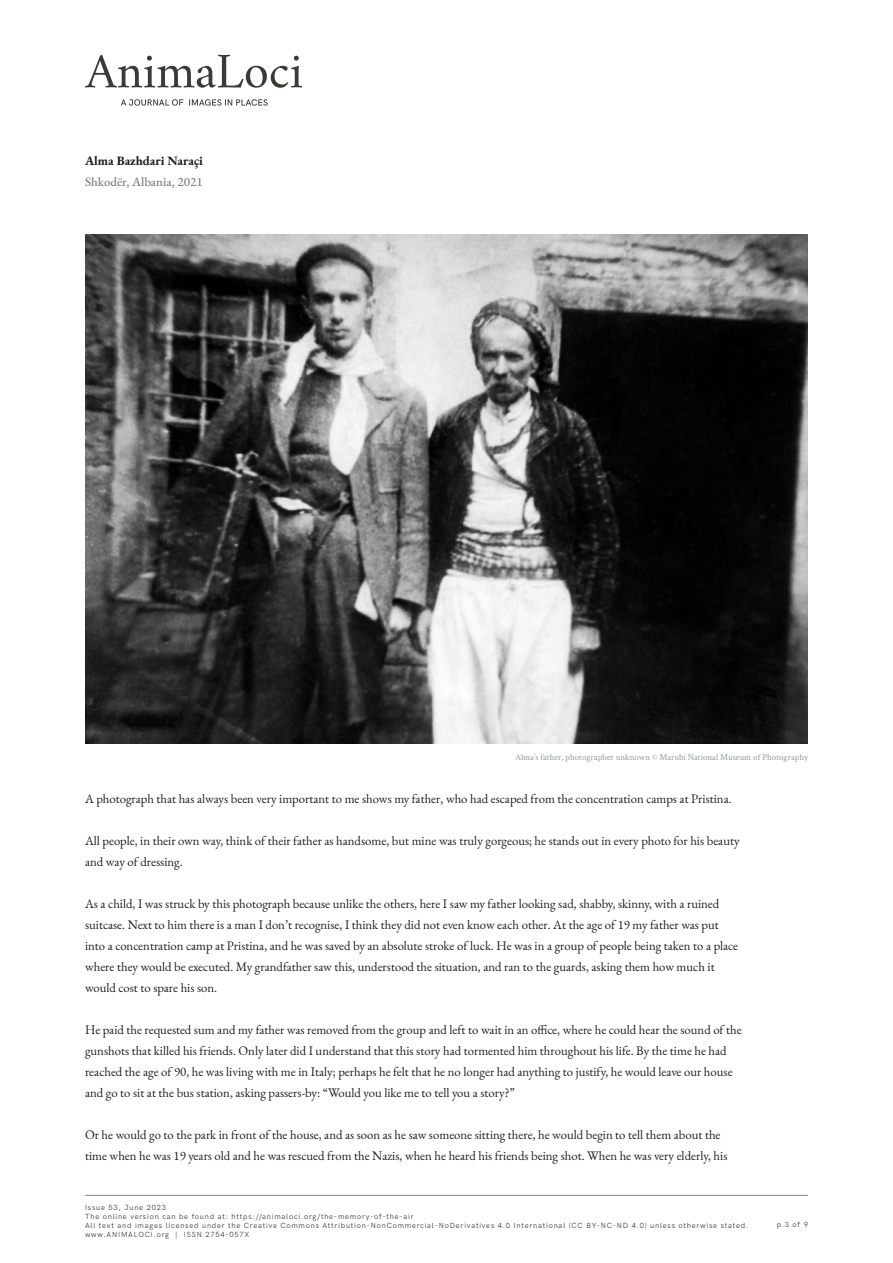
<style>
.page{position:relative;width:893px;height:1263px;background:#fff}
.page>*{position:absolute;margin:0;border:0;box-sizing:border-box;transform-origin:0 0}
.Body_text{font:12.75px/21px "EB Garamond";color:#1e1e1f}
.Body_text-2{font:500 12.75px "EB Garamond";color:#808080}
.Body_text-3{font:700 12.75px "EB Garamond";color:#1e1e1f}
.t1{font:9px "Crimson Text";color:#97999c}
.t2{font:7.5px/9px "HK Grotesk";letter-spacing:.105em;color:#313133}
</style>
<div class="page">
<svg style="left:85px;top:55px;width:217px;height:33px"></svg>
<svg style="left:121px;top:99px;width:147px;height:6px"></svg>
<hr style="left:85px;top:1195px;width:723px;height:1px;background:#818386">
<img style="left:85px;top:234px;width:723px;height:509px">
<p class="Body_text-3" style="left:85px;top:152px;width:120px">Alma Bazhdari Naraçi</p>
<p class="Body_text-2" style="left:85px;top:173px;width:119px">Shkodër, Albania, 2021</p>
<p class="t1" style="left:515px;top:751px;width:294px">Alma’s father, photographer unknown © Marubi National Museum of Photography</p>
<p class="Body_text" style="left:85px;top:788px;width:648px">A photograph that has always been very important to me shows my father, who had escaped from the concentration camps at Pristina.</p>
<p class="Body_text" style="left:85px;top:830px;width:656px">All people, in their own way, think of their father as handsome, but mine was truly gorgeous; he stands out in every photo for his beauty and way of dressing.</p>
<p class="Body_text" style="left:85px;top:893px;width:655px">As a child, I was struck by this photograph because unlike the others, here I saw my father looking sad, shabby, skinny, with a ruined suitcase. Next to him there is a man I don’t recognise, I think they did not even know each other. At the age of 19 my father was put into a concentration camp at Pristina, and he was saved by an absolute stroke of luck. He was in a group of people being taken to a place where they would be executed. My grandfather saw this, understood the situation, and ran to the guards, asking them how much it would cost to spare his son.</p>
<p class="Body_text" style="left:85px;top:1019px;width:658px">He paid the requested sum and my father was removed from the group and left to wait in an office, where he could hear the sound of the gunshots that killed his friends. Only later did I understand that this story had tormented him throughout his life. By the time he had reached the age of 90, he was living with me in Italy; perhaps he felt that he no longer had anything to justify, he would leave our house and go to sit at the bus station, asking passers-by: “Would you like me to tell you a story?”</p>
<p class="Body_text" style="left:85px;top:1124px;width:644px">Or he would go to the park in front of the house, and as soon as he saw someone sitting there, he would begin to tell them about the time when he was 19 years old and he was rescued from the Nazis, when he heard his friends being shot. When he was very elderly, his</p>
<p class="t2" style="left:85px;top:1203px;width:665px">Issue 53, June 2023<br>The online version can be found at: https://animaloci.org/the-memory-of-the-air<br>All text and images licensed under the Creative Commons Attribution-NonCommercial-NoDerivatives 4.0 International (CC BY-NC-ND 4.0) unless otherwise stated. www.ANIMALOCI.org | ISSN 2754-057X</p>
<p class="t2" style="left:777px;top:1219px;width:33px">p.3 of 9</p>
</div>
